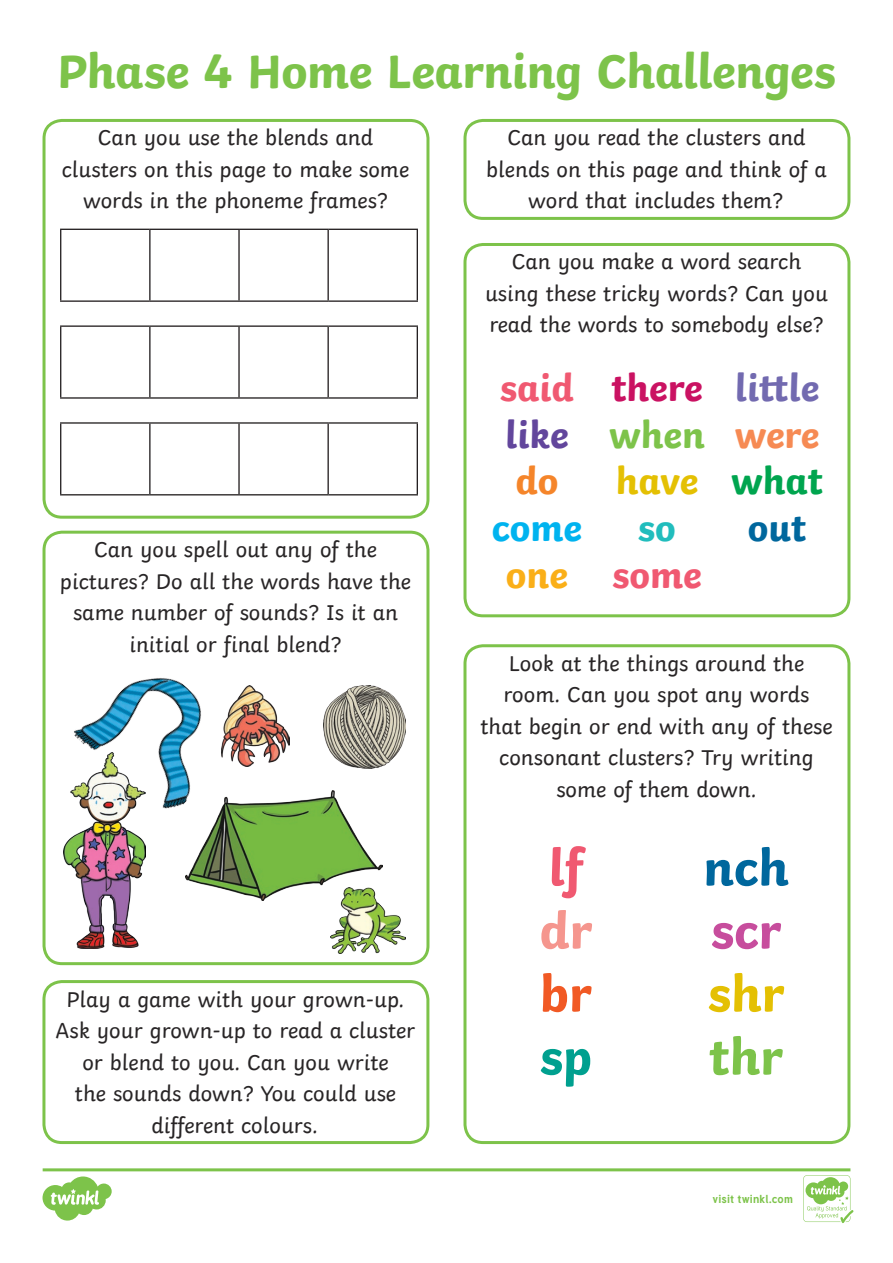
<style>
.page{position:relative;width:893px;height:1263px;background:#fff}
.page>*{position:absolute;margin:0;border:0;box-sizing:border-box;transform-origin:0 0}
.t1{font:700 52.5px "Twinkl";color:#00679d}
.t2{font:700 52.5px "Twinkl";color:#c74d9d}
.t3{font:700 52.5px "Twinkl";color:#e4c003}
.t4{font:700 52.5px "Twinkl";color:#7dc34a}
.t5{font:700 52.5px "Twinkl";color:#f05971}
.t6{font:700 52.5px "Twinkl";color:#f5968e}
.t7{font:700 52.5px "Twinkl";color:#f15924}
.t8{font:700 52.5px "Twinkl";color:#00a08f}
.Heading_1{font:700 49.5px "Twinkl";letter-spacing:-.01em;color:#7dc34a}
.t9{font:700 39px "Twinkl";color:#f05971}
.t10{font:700 39px "Twinkl";color:#726ab0}
.t11{font:700 39px "Twinkl";color:#ca1262}
.t12{font:700 39px "Twinkl";color:#62469c}
.t13{font:700 39px "Twinkl";color:#00b3ef}
.t14{font:700 39px "Twinkl";color:#7dc34a}
.t15{font:700 39px "Twinkl";color:#e4c003}
.t16{font:700 39px "Twinkl";color:#f68a53}
.t17{font:700 39px "Twinkl";color:#00a54f}
.t18{font:700 39px "Twinkl";color:#faaf18}
.t19{font:700 39px "Twinkl";color:#00679d}
.t20{font:700 39px "Twinkl";color:#f5852a}
.t21{font:700 39px "Twinkl";color:#21bdbd}
.KS1_Body_Copy{font:22.5px/31.5px "Twinkl";color:#282526;text-align:center}
.t22{font:700 11.4px "Tuffy";letter-spacing:.015em;color:#7dc34a}
</style>
<div class="page">
<div style="left:42px;top:980px;width:387px;height:164px;border:3px solid #7dc34a;border-radius:18px"></div>
<div style="left:43px;top:119px;width:386px;height:400px;border:3px solid #7dc34a;border-radius:18px"></div>
<div style="left:463px;top:119px;width:387px;height:101px;border:3px solid #7dc34a;border-radius:18px"></div>
<div style="left:463px;top:243px;width:387px;height:374px;border:3px solid #7dc34a;border-radius:18px"></div>
<div style="left:43px;top:531px;width:386px;height:434px;border:3px solid #7dc34a;border-radius:18px"></div>
<div style="left:463px;top:644px;width:387px;height:500px;border:3px solid #7dc34a;border-radius:18px"></div>
<hr style="left:60px;top:229px;width:90px;height:1px;background:#231f20">
<hr style="left:60px;top:230px;width:1px;height:70px;background:#231f20">
<hr style="left:150px;top:229px;width:89px;height:1px;background:#231f20">
<hr style="left:149px;top:230px;width:2px;height:70px;background:#231f20">
<hr style="left:239px;top:229px;width:89px;height:1px;background:#231f20">
<hr style="left:238px;top:230px;width:2px;height:70px;background:#231f20">
<hr style="left:328px;top:229px;width:90px;height:1px;background:#231f20">
<hr style="left:327px;top:230px;width:2px;height:70px;background:#231f20">
<hr style="left:417px;top:230px;width:1px;height:70px;background:#231f20">
<hr style="left:60px;top:300px;width:90px;height:2px;background:#231f20">
<hr style="left:150px;top:300px;width:89px;height:2px;background:#231f20">
<hr style="left:239px;top:300px;width:89px;height:2px;background:#231f20">
<hr style="left:328px;top:300px;width:90px;height:2px;background:#231f20">
<hr style="left:60px;top:325px;width:90px;height:2px;background:#231f20">
<hr style="left:60px;top:327px;width:1px;height:70px;background:#231f20">
<hr style="left:150px;top:325px;width:89px;height:2px;background:#231f20">
<hr style="left:149px;top:327px;width:2px;height:70px;background:#231f20">
<hr style="left:239px;top:325px;width:89px;height:2px;background:#231f20">
<hr style="left:238px;top:327px;width:2px;height:70px;background:#231f20">
<hr style="left:328px;top:325px;width:90px;height:2px;background:#231f20">
<hr style="left:327px;top:327px;width:2px;height:70px;background:#231f20">
<hr style="left:417px;top:327px;width:1px;height:70px;background:#231f20">
<hr style="left:60px;top:397px;width:90px;height:2px;background:#231f20">
<hr style="left:150px;top:397px;width:89px;height:2px;background:#231f20">
<hr style="left:239px;top:397px;width:89px;height:2px;background:#231f20">
<hr style="left:328px;top:397px;width:90px;height:2px;background:#231f20">
<hr style="left:60px;top:422px;width:90px;height:2px;background:#231f20">
<hr style="left:60px;top:424px;width:1px;height:70px;background:#231f20">
<hr style="left:150px;top:422px;width:89px;height:2px;background:#231f20">
<hr style="left:149px;top:424px;width:2px;height:70px;background:#231f20">
<hr style="left:239px;top:422px;width:89px;height:2px;background:#231f20">
<hr style="left:238px;top:424px;width:2px;height:70px;background:#231f20">
<hr style="left:328px;top:422px;width:90px;height:2px;background:#231f20">
<hr style="left:327px;top:424px;width:2px;height:70px;background:#231f20">
<hr style="left:417px;top:424px;width:1px;height:70px;background:#231f20">
<hr style="left:60px;top:494px;width:90px;height:1px;background:#231f20">
<hr style="left:150px;top:494px;width:89px;height:1px;background:#231f20">
<hr style="left:239px;top:494px;width:89px;height:1px;background:#231f20">
<hr style="left:328px;top:494px;width:90px;height:1px;background:#231f20">
<img style="left:185px;top:791px;width:198px;height:110px">
<img style="left:64px;top:790px;width:81px;height:159px">
<img style="left:72px;top:678px;width:171px;height:145px">
<img style="left:221px;top:686px;width:69px;height:80px">
<img style="left:330px;top:887px;width:76px;height:67px">
<img style="left:324px;top:686px;width:82px;height:82px">
<svg style="left:43px;top:1168px;width:810px;height:55px"></svg>
<p class="Heading_1" style="left:57px;top:31px;width:780px">Phase 4 Home Learning Challenges</p>
<p class="KS1_Body_Copy" style="left:62px;top:120px;width:349px">Can you use the blends and clusters on this page to make some words in the phoneme frames?</p>
<p class="KS1_Body_Copy" style="left:486px;top:120px;width:342px">Can you read the clusters and blends on this page and think of a word that includes them?</p>
<p class="KS1_Body_Copy" style="left:485px;top:244px;width:345px">Can you make a word search using these tricky words? Can you read the words to somebody else?</p>
<p class="KS1_Body_Copy" style="left:60px;top:532px;width:353px">Can you spell out any of the pictures? Do all the words have the same number of sounds? Is it an initial or final blend?</p>
<p class="KS1_Body_Copy" style="left:56px;top:981px;width:361px">Play a game with your grown-up.<br>Ask your grown-up to read a cluster or blend to you. Can you write<br>the sounds down? You could use different colours.</p>
<p class="t9" style="left:500px;top:355px;width:76px">said</p>
<p class="t12" style="left:505px;top:402px;width:65px">like</p>
<p class="t20" style="left:515px;top:449px;width:45px">do</p>
<p class="t13" style="left:492px;top:496px;width:92px">come</p>
<p class="t18" style="left:506px;top:543px;width:63px">one</p>
<p class="t11" style="left:611px;top:355px;width:93px">there</p>
<p class="t14" style="left:609px;top:402px;width:97px">when</p>
<p class="t15" style="left:616px;top:449px;width:84px">have</p>
<p class="t21" style="left:638px;top:496px;width:40px">so</p>
<p class="t9" style="left:612px;top:543px;width:91px">some</p>
<p class="t10" style="left:735px;top:355px;width:86px">little</p>
<p class="t16" style="left:735px;top:402px;width:86px">were</p>
<p class="t17" style="left:731px;top:449px;width:93px">what</p>
<p class="t19" style="left:748px;top:496px;width:60px">out</p>
<p class="KS1_Body_Copy" style="left:480px;top:645px;width:354px">Look at the things around the room. Can you spot any words that begin or end with any of these consonant clusters? Try writing some of them down.</p>
<p class="t5" style="left:548px;top:824px;width:36px">lf</p>
<p class="t6" style="left:539px;top:887px;width:54px">dr</p>
<p class="t7" style="left:540px;top:950px;width:53px">br</p>
<p class="t8" style="left:540px;top:1013px;width:54px">sp</p>
<p class="t1" style="left:703px;top:824px;width:87px">nch</p>
<p class="t2" style="left:711px;top:887px;width:72px">scr</p>
<p class="t3" style="left:708px;top:950px;width:78px">shr</p>
<p class="t4" style="left:709px;top:1013px;width:75px">thr</p>
<p class="t22" style="left:712px;top:1190px;width:82px">visit twinkl.com</p>
</div>
